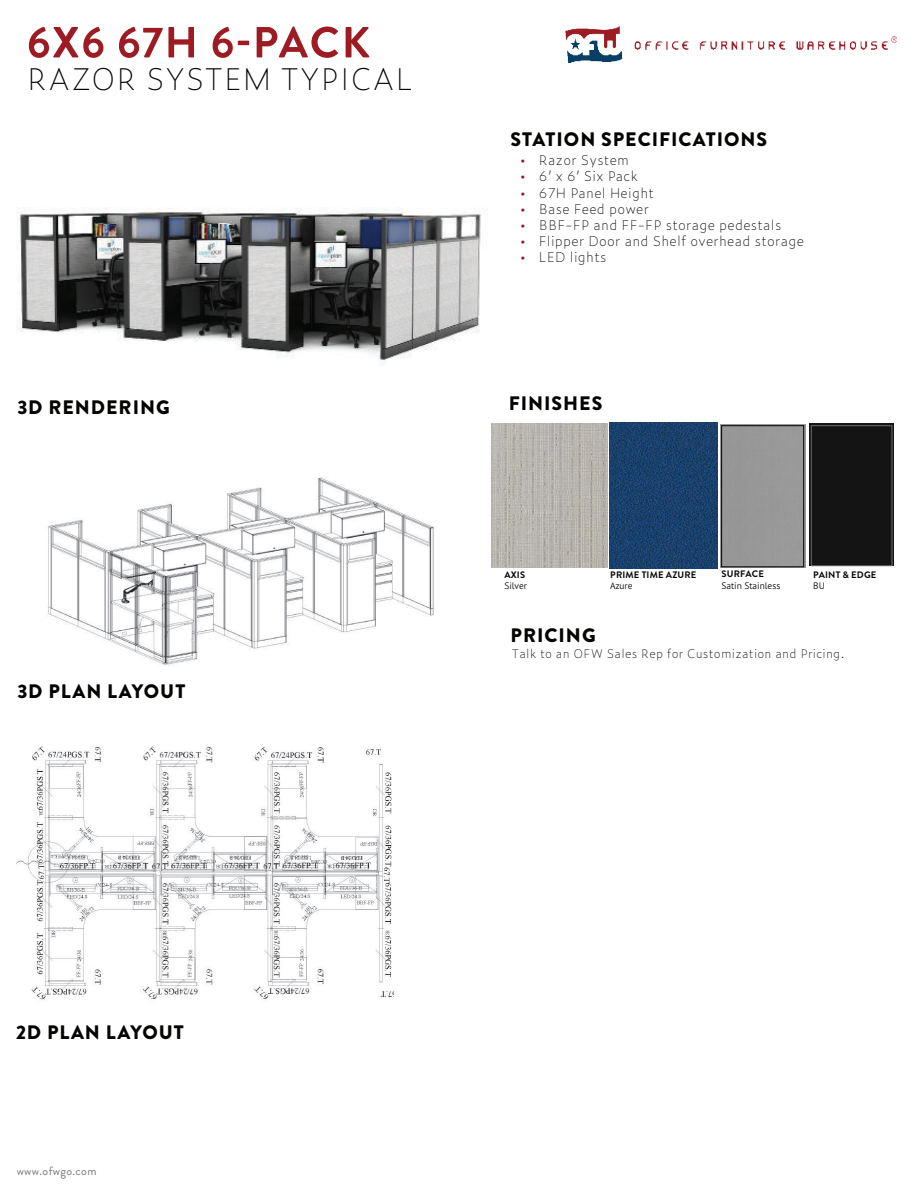
<style>
.page{position:relative;width:918px;height:1188px;background:#fff}
.page>*{position:absolute;margin:0;border:0;box-sizing:border-box;transform-origin:0 0}
.t1{font:100 30px "Zeitung Pro";letter-spacing:.025em;color:#040503}
.t2{font:900 19.5px "Brandon Grotesque";letter-spacing:.05em;color:#040503}
.t3{font:100 13.5px "Zeitung Pro";letter-spacing:.02em;color:#040503}
.t4{font:100 12px "Zeitung Pro";letter-spacing:.02em;color:#040503}
.t5{font:12px "Brandon Grotesque";letter-spacing:.03em;color:#757779}
.t6{font:700 9.45px "Brandon Grotesque";letter-spacing:.02em;color:#040503}
.t7{font:300 9.45px "PT Sans Pro";color:#040503}
.s1{font-family:"Myriad Pro";font-weight:400;font-size:15px;color:#9d1c23}
</style>
<div class="page">
<svg style="left:29px;top:27px;width:341px;height:31px"></svg>
<img style="left:16px;top:207px;width:466px;height:157px">
<img style="left:48px;top:477px;width:386px;height:188px">
<img style="left:16px;top:746px;width:378px;height:254px">
<div style="left:810px;top:424px;width:84px;height:141px;background:#141414"></div>
<div style="left:811px;top:426px;width:81px;height:140px;border:1px solid #6d6e71"></div>
<div style="left:720px;top:424px;width:85px;height:144px;background:#989898"></div>
<div style="left:721px;top:426px;width:83px;height:141px;border:1px solid #040503"></div>
<img style="left:492px;top:424px;width:115px;height:143px">
<img style="left:610px;top:423px;width:108px;height:146px">
<img style="left:565px;top:27px;width:331px;height:35px">
<h1 class="t1" style="left:27px;top:67px;width:387px">RAZOR SYSTEM TYPICAL</h1>
<h2 class="t2" style="left:18px;top:401px;width:154px">3D RENDERING</h2>
<h2 class="t2" style="left:18px;top:685px;width:169px">3D PLAN LAYOUT</h2>
<h2 class="t2" style="left:511px;top:132px;width:258px">STATION SPECIFICATIONS</h2>
<p class="t3" style="left:521px;top:155px;width:110px"><span class="s1">•</span> Razor System</p>
<p class="t3" style="left:521px;top:171px;width:118px"><span class="s1">•</span> 6’ x 6’ Six Pack</p>
<p class="t3" style="left:521px;top:187px;width:135px"><span class="s1">•</span> 67H Panel Height</p>
<p class="t3" style="left:521px;top:203px;width:130px"><span class="s1">•</span> Base Feed power</p>
<p class="t3" style="left:521px;top:219px;width:262px"><span class="s1">•</span> BBF-FP and FF-FP storage pedestals</p>
<p class="t3" style="left:521px;top:236px;width:284px"><span class="s1">•</span> Flipper Door and Shelf overhead storage</p>
<p class="t3" style="left:521px;top:252px;width:87px"><span class="s1">•</span> LED lights</p>
<h2 class="t2" style="left:509px;top:396px;width:95px">FINISHES</h2>
<p class="t6" style="left:504px;top:569px;width:22px">AXIS</p>
<p class="t7" style="left:504px;top:582px;width:24px">Silver</p>
<h2 class="t2" style="left:511px;top:628px;width:87px">PRICING</h2>
<p class="t6" style="left:610px;top:569px;width:88px">PRIME TIME AZURE</p>
<p class="t7" style="left:610px;top:582px;width:24px">Azure</p>
<p class="t6" style="left:722px;top:569px;width:44px">SURFACE</p>
<p class="t7" style="left:721px;top:581px;width:60px">Satin Stainless</p>
<p class="t6" style="left:813px;top:569px;width:65px">PAINT &amp; EDGE</p>
<p class="t7" style="left:813px;top:582px;width:13px">BU</p>
<p class="t4" style="left:512px;top:649px;width:334px">Talk to an OFW Sales Rep for Customization and Pricing.</p>
<h2 class="t2" style="left:16px;top:1025px;width:169px">2D PLAN LAYOUT</h2>
<p class="t5" style="left:17px;top:1167px;width:81px">www.ofwgo.com</p>
</div>
